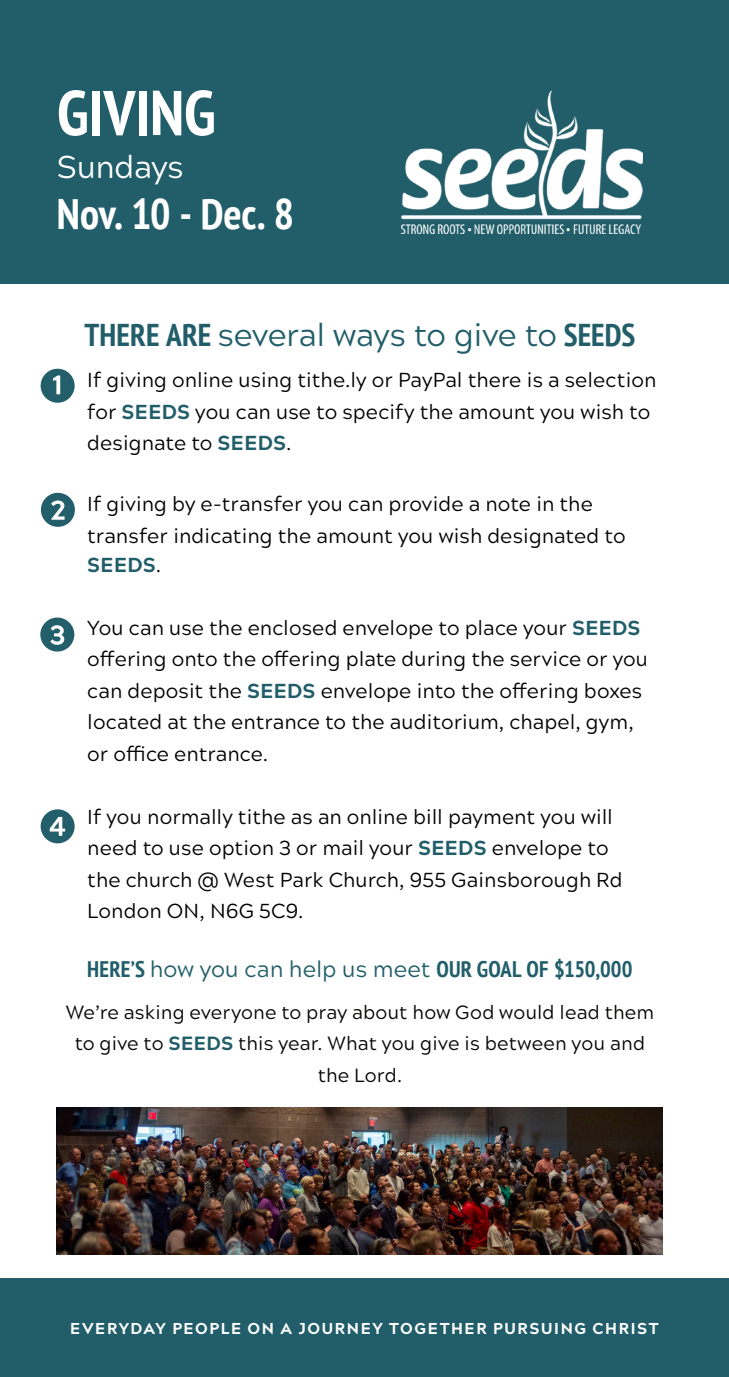
<style>
.page{position:relative;width:729px;height:1377px;background:#fff}
.page>*{position:absolute;margin:0;border:0;box-sizing:border-box;transform-origin:0 0}
.Pull_Text{font:700 condensed 63px "PT Sans";color:#fff}
.Pull_Text-2{font:700 condensed 42.75px "PT Sans";letter-spacing:-.005em;color:#fff}
.Pull_Text-3{font:31.5px "Acherus Grotesque";letter-spacing:-.015em;color:#215e6a}
.Pull_Text-4{font:31.5px "Acherus Grotesque";letter-spacing:-.01em;color:#fff}
.Pull_Text-5{font:700 condensed 22.5px "PT Sans";letter-spacing:.01em;color:#215e6a}
.Pull_Text-6{font:20.25px/31.5px "Acherus Grotesque";color:#000}
.Pull_Text-7{font:800 20.25px "Acherus Grotesque";letter-spacing:.02em;color:#215e6a}
.Pull_Text-8{font:19.12px/31.5px "Acherus Grotesque";letter-spacing:.005em;color:#040503;text-align:center}
.Pull_Text-9{font:800 15.75px "Acherus Grotesque";letter-spacing:.1em;color:#fff}
.s1{font-family:"PT Sans";font-weight:700;font-stretch:condensed}
.s2{font-weight:800;color:#215e6a}
.s3{font-weight:400;color:#000}
.s4{font-family:"Acherus Grotesque";font-weight:400;font-stretch:normal}
</style>
<div class="page">
<div style="left:0;top:1279px;width:729px;height:98px;background:#215e6a"></div>
<div style="left:0;top:0;width:729px;height:284px;background:#215e6a"></div>
<img style="left:402px;top:90px;width:240px;height:144px">
<img style="left:57px;top:1107px;width:606px;height:147px">
<div style="left:41px;top:369px;width:34px;height:34px;background:#235e6b;border-radius:50%"></div>
<svg style="left:53px;top:375px;width:7px;height:19px"></svg>
<div style="left:41px;top:809px;width:34px;height:34px;background:#235e6b;border-radius:50%"></div>
<svg style="left:50px;top:817px;width:15px;height:19px"></svg>
<div style="left:40px;top:618px;width:34px;height:34px;background:#235e6b;border-radius:50%"></div>
<svg style="left:50px;top:625px;width:14px;height:20px"></svg>
<div style="left:41px;top:493px;width:34px;height:34px;background:#235e6b;border-radius:50%"></div>
<svg style="left:51px;top:500px;width:14px;height:20px"></svg>
<p class="Pull_Text" style="left:57px;top:71px;width:160px">GIVING</p>
<p class="Pull_Text-4" style="left:57px;top:140px;width:128px">Sundays</p>
<p class="Pull_Text-2" style="left:57px;top:186px;width:239px">Nov. 10 - Dec. 8</p>
<p class="Pull_Text-3" style="left:85px;top:308px;width:552px"><span class="s1">THERE ARE</span> several ways to give to <span class="s1">SEEDS</span></p>
<p class="Pull_Text-6" style="left:87px;top:363px;width:571px">If giving online using tithe.ly or PayPal there is a selection for <span class="s2">SEEDS</span> you can use to specify the amount you wish to designate to <span class="s2">SEEDS</span>.</p>
<p class="Pull_Text-6" style="left:87px;top:487px;width:540px">If giving by e-transfer you can provide a note in the transfer indicating the amount you wish designated to</p>
<p class="Pull_Text-7" style="left:87px;top:547px;width:75px">SEEDS<span class="s3">.</span></p>
<p class="Pull_Text-6" style="left:87px;top:611px;width:562px">You can use the enclosed envelope to place your <span class="s2">SEEDS </span>offering onto the offering plate during the service or you</p>
<p class="Pull_Text-6" style="left:87px;top:674px;width:556px">can deposit the <span class="s2">SEEDS</span> envelope into the offering boxes located at the entrance to the auditorium, chapel, gym,</p>
<p class="Pull_Text-6" style="left:87px;top:737px;width:183px">or office entrance.</p>
<p class="Pull_Text-6" style="left:87px;top:800px;width:527px">If you normally tithe as an online bill payment you will</p>
<p class="Pull_Text-6" style="left:87px;top:831px;width:523px">need to use option 3 or mail your <span class="s2">SEEDS</span> envelope to</p>
<p class="Pull_Text-6" style="left:87px;top:863px;width:537px">the church @ West Park Church, 955 Gainsborough Rd</p>
<p class="Pull_Text-6" style="left:87px;top:894px;width:218px">London ON, N6G 5C9.</p>
<p class="Pull_Text-5" style="left:87px;top:954px;width:547px">HERE’S <span class="s4">how you can help us meet</span> OUR GOAL OF $150,000</p>
<p class="Pull_Text-8" style="left:66px;top:995px;width:590px">We’re asking everyone to pray about how God would lead them to give to <span class="s2">SEEDS</span> this year. What you give is between you and the Lord.</p>
<p class="Pull_Text-9" style="left:70px;top:1315px;width:590px">EVERYDAY PEOPLE ON A JOURNEY TOGETHER PURSUING CHRIST</p>
</div>
